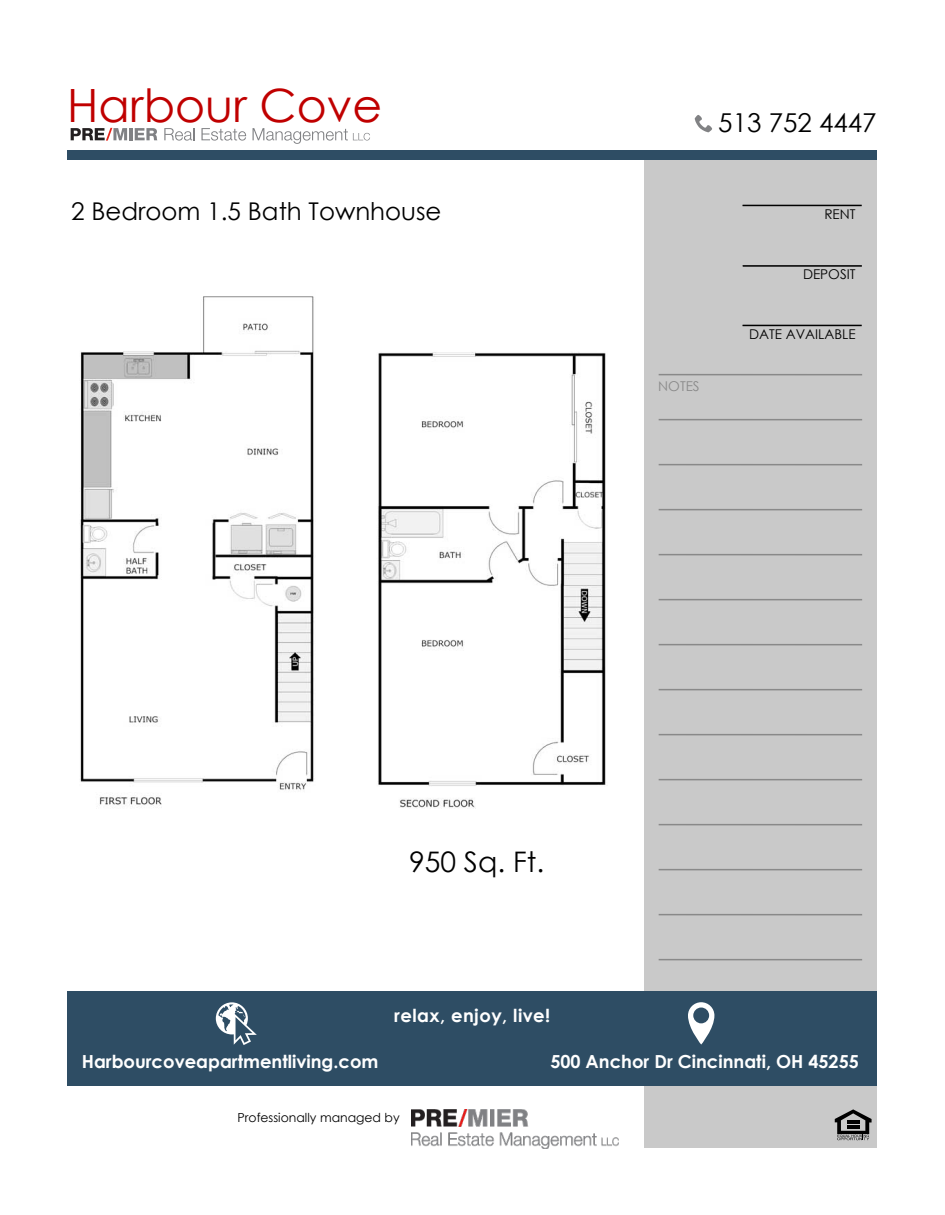
<style>
.page{position:relative;width:945px;height:1215px;background:#fff}
.page>*{position:absolute;margin:0;border:0;box-sizing:border-box;transform-origin:0 0}
.t1{font:45.9px "Century Gothic";color:#c00000}
.t2{font:28.35px "Century Gothic";color:#000}
.t3{font:25.95px "Century Gothic";color:#000}
.t4{font:24.45px "Century Gothic";color:#000}
.t5{font:700 18px "Century Gothic";color:#fff}
.t6{font:700 18px "Century Gothic";letter-spacing:.025em;color:#fff}
.t7{font:13.5px "Century Gothic";color:#000}
.t8{font:13.5px "Century Gothic";color:#898989}
.t9{font:12.45px "Century Gothic";color:#000}
</style>
<div class="page">
<div style="left:644px;top:157px;width:233px;height:990px;background:#c9c9c9"></div>
<div style="left:67px;top:991px;width:810px;height:95px;background:#2e4d64"></div>
<img style="left:411px;top:1109px;width:207px;height:39px">
<svg style="left:216px;top:1002px;width:41px;height:43px"></svg>
<svg style="left:688px;top:1002px;width:26px;height:43px"></svg>
<svg style="left:835px;top:1109px;width:37px;height:31px"></svg>
<hr style="left:659px;top:374px;width:203px;height:1px;background:#898989">
<hr style="left:659px;top:419px;width:203px;height:1px;background:#898989">
<hr style="left:659px;top:464px;width:203px;height:1px;background:#898989">
<hr style="left:659px;top:509px;width:203px;height:1px;background:#898989">
<hr style="left:659px;top:554px;width:203px;height:1px;background:#898989">
<hr style="left:659px;top:599px;width:203px;height:1px;background:#898989">
<hr style="left:659px;top:644px;width:203px;height:1px;background:#898989">
<hr style="left:659px;top:689px;width:203px;height:1px;background:#898989">
<hr style="left:659px;top:734px;width:203px;height:1px;background:#898989">
<hr style="left:659px;top:779px;width:203px;height:1px;background:#898989">
<hr style="left:659px;top:824px;width:203px;height:1px;background:#898989">
<hr style="left:659px;top:869px;width:203px;height:1px;background:#898989">
<hr style="left:659px;top:914px;width:203px;height:1px;background:#898989">
<hr style="left:659px;top:959px;width:203px;height:1px;background:#898989">
<hr style="left:743px;top:325px;width:119px;height:1px;background:#000">
<hr style="left:743px;top:265px;width:119px;height:2px;background:#000">
<hr style="left:743px;top:205px;width:119px;height:1px;background:#000">
<div style="left:67px;top:150px;width:810px;height:10px;background:#2e4d64"></div>
<svg style="left:695px;top:115px;width:17px;height:17px"></svg>
<img style="left:80px;top:296px;width:526px;height:513px">
<svg style="left:71px;top:128px;width:56px;height:13px"></svg>
<hr style="left:129px;top:128px;width:4px;height:12px;background:#808184">
<svg style="left:135px;top:128px;width:22px;height:12px"></svg>
<svg style="left:164px;top:128px;width:30px;height:13px"></svg>
<svg style="left:201px;top:128px;width:45px;height:13px"></svg>
<svg style="left:253px;top:128px;width:117px;height:16px"></svg>
<h1 class="t1" style="left:67px;top:73px;width:316px">Harbour Cove</h1>
<h3 class="t4" style="left:71px;top:194px;width:372px">2 Bedroom 1.5 Bath Townhouse</h3>
<h3 class="t3" style="left:718px;top:105px;width:160px">513 752 4447</h3>
<p class="t8" style="left:658px;top:377px;width:43px">NOTES</p>
<p class="t7" style="left:824px;top:205px;width:33px">RENT</p>
<p class="t7" style="left:803px;top:265px;width:54px">DEPOSIT</p>
<p class="t7" style="left:749px;top:325px;width:108px">DATE AVAILABLE</p>
<h2 class="t2" style="left:409px;top:842px;width:137px">950 Sq. Ft.</h2>
<p class="t6" style="left:394px;top:1002px;width:158px">relax, enjoy, live!</p>
<p class="t5" style="left:82px;top:1048px;width:298px">Harbourcoveapartmentliving.com</p>
<p class="t5" style="left:550px;top:1048px;width:310px">500 Anchor Dr Cincinnati, OH 45255</p>
<p class="t9" style="left:237px;top:1109px;width:164px">Professionally managed by</p>
</div>
